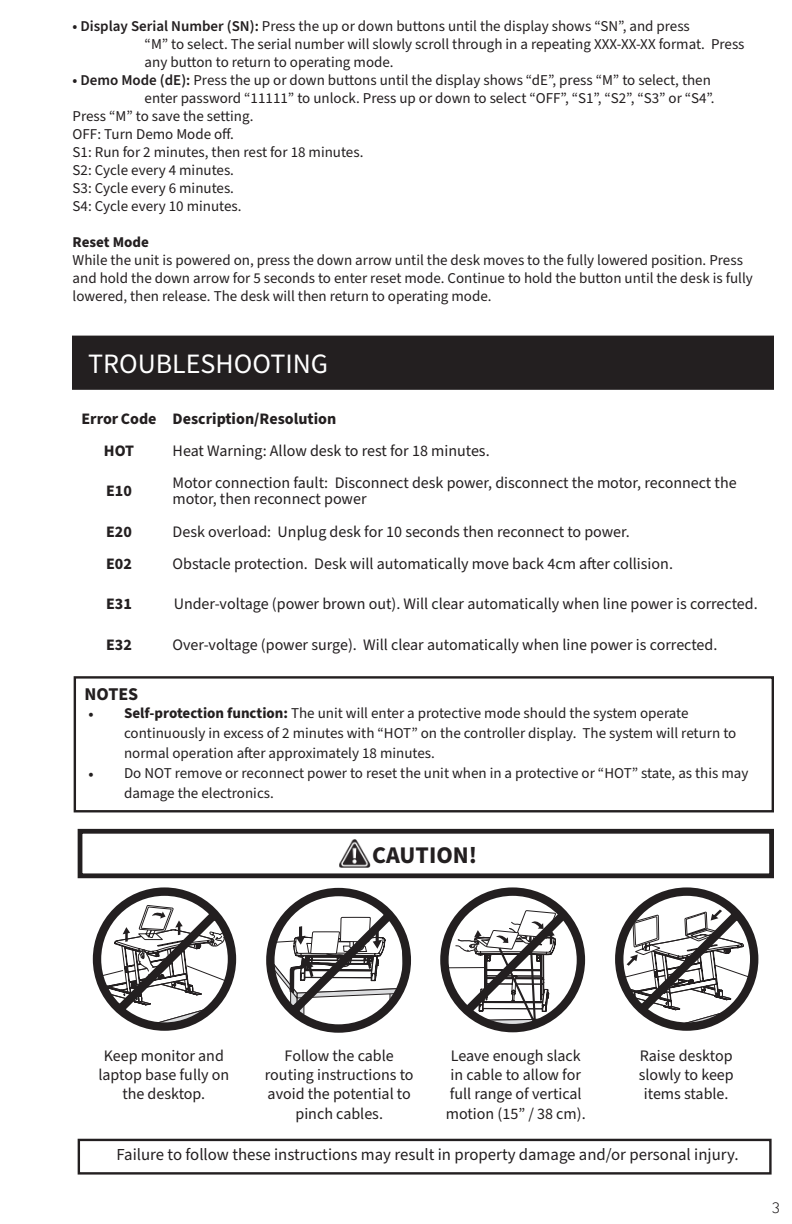
<style>
.page{position:relative;width:792px;height:1224px;background:#fff}
.page>*{position:absolute;margin:0;border:0;box-sizing:border-box;transform-origin:0 0}
.t1{font:28px "Source Sans Pro";color:#fff}
.t2{font:700 24px "Source Sans Pro";color:#231f20}
.t3{font:700 18px "Source Sans Pro";color:#231f20}
.t4{font:16.8px "Source Sans Pro";color:#231f20}
.t5{font:16px/19.2px "Source Sans Pro";color:#231f20;text-align:center}
.t6{font:700 16px "Source Sans Pro";color:#231f20}
.t7{font:300 16px "Inter Face";color:#231f20}
.t8{font:15px/20px "Source Sans Pro";color:#231f20}
.t9{font:700 15px "Source Sans Pro";color:#231f20}
.s1{font-weight:600}
.s2{font-family:"Minion Pro"}
.s3{font-weight:700}
</style>
<div class="page">
<div style="left:74px;top:676px;width:700px;height:136px;border:2px solid #231f20"></div>
<div style="left:73px;top:337px;width:700px;height:52px;background:#231f20"></div>
<div style="left:72px;top:336px;width:702px;height:54px;border:2px solid #231f20"></div>
<img style="left:339px;top:839px;width:32px;height:29px">
<div style="left:78px;top:829px;width:696px;height:49px;border:5px solid #231f20"></div>
<div style="left:78px;top:1139px;width:694px;height:36px;border:2px solid #231f20"></div>
<svg style="left:615px;top:887px;width:144px;height:144px"></svg>
<svg style="left:92px;top:887px;width:145px;height:144px"></svg>
<svg style="left:444px;top:902px;width:135px;height:126px"></svg>
<div style="left:440px;top:887px;width:145px;height:145px;border:8px solid #231f20;border-radius:50%"></div>
<svg style="left:266px;top:887px;width:145px;height:146px"></svg>
<p class="t8" style="left:73px;top:16px;width:619px"><span class="s1">• Display Serial Number (SN):</span> Press the up or down buttons until the display shows “SN”, and press</p>
<p class="t8" style="left:145px;top:34px;width:602px">“M” to select. The serial number will slowly scroll through in a repeating XXX-XX-XX format. Press</p>
<p class="t8" style="left:145px;top:52px;width:251px">any button to return to operating mode.</p>
<p class="t8" style="left:73px;top:70px;width:640px"><span class="s1">• Demo Mode (dE):</span> Press the up or down buttons until the display shows “dE”, press “M” to select, then</p>
<p class="t8" style="left:145px;top:88px;width:572px">enter password “11111” to unlock. Press up or down to select “OFF”, “S1”, “S2”, “S3” or “S4”.</p>
<p class="t8" style="left:73px;top:106px;width:182px">Press “M” to save the setting.</p>
<p class="t8" style="left:73px;top:124px;width:163px">OFF: Turn Demo Mode off.</p>
<p class="t8" style="left:73px;top:142px;width:292px">S1: Run for 2 minutes, then rest for 18 minutes.</p>
<p class="t8" style="left:73px;top:160px;width:163px">S2: Cycle every 4 minutes.</p>
<p class="t8" style="left:73px;top:178px;width:163px">S3: Cycle every 6 minutes.</p>
<p class="t8" style="left:73px;top:196px;width:170px">S4: Cycle every 10 minutes.</p>
<p class="t9" style="left:73px;top:232px;width:78px">Reset Mode</p>
<p class="t8" style="left:73px;top:251px;width:682px;line-height:18px">While the unit is powered on, press the down arrow until the desk moves to the fully lowered position. Press and hold the down arrow for 5 seconds to enter reset mode. Continue to hold the button until the desk is fully lowered, then release. The desk will then return to operating mode.</p>
<p class="t1" style="left:88px;top:345px;width:241px">TROUBLESHOOTING</p>
<p class="t6" style="left:81px;top:407px;width:77px">Error Code</p>
<p class="t6" style="left:173px;top:407px;width:165px">Description/Resolution</p>
<p class="t6" style="left:104px;top:440px;width:32px">HOT</p>
<p class="t5" style="left:173px;top:442px;width:319px">Heat Warning: Allow desk to rest for 18 minutes.</p>
<p class="t6" style="left:106px;top:480px;width:27px">E10</p>
<p class="t5" style="left:173px;top:474px;width:566px">Motor connection fault: Disconnect desk power, disconnect the motor, reconnect the</p>
<p class="t5" style="left:173px;top:490px;width:195px">motor, then reconnect power</p>
<p class="t6" style="left:106px;top:520px;width:27px">E20</p>
<p class="t5" style="left:173px;top:522px;width:459px">Desk overload: Unplug desk for 10 seconds then reconnect to power.</p>
<p class="t6" style="left:106px;top:553px;width:27px">E02</p>
<p class="t5" style="left:173px;top:555px;width:502px">Obstacle protection. Desk will automatically move back 4cm after collision.</p>
<p class="t6" style="left:106px;top:593px;width:27px">E31</p>
<p class="t5" style="left:181px;top:595px;width:586px">Under-voltage (power brown out). Will clear automatically when line power is co rected.</p>
<p class="t6" style="left:106px;top:634px;width:27px">E32</p>
<p class="t5" style="left:173px;top:635px;width:546px">Over-voltage (power surge). Will clear automatically when line power is corrected.</p>
<p class="t5" style="left:174px;top:595px;width:586px">Under-voltage (power brown out). Will clear automatically when line power is corrected.</p>
<p class="t3" style="left:85px;top:682px;width:55px">NOTES</p>
<p class="t8" style="left:124px;top:704px;width:614px;text-indent:-36px"><span class="s2">•</span> <span class="s3">Self-protection function:</span> The unit will enter a protective mode should the system operate continuously in excess of 2 minutes with “HOT” on the controller display. The system will return to normal operation after approximately 18 minutes.</p>
<p class="t8" style="left:124px;top:764px;width:626px;text-indent:-36px"><span class="s2">•</span> Do NOT remove or reconnect power to reset the unit when in a protective or “HOT” state, as this may damage the electronics.</p>
<p class="t2" style="left:372px;top:839px;width:106px">CAUTION!</p>
<p class="t5" style="left:98px;top:1047px;width:132px">Keep monitor and laptop base fully on the desktop.</p>
<p class="t5" style="left:446px;top:1047px;width:141px">Leave enough slack in cable to allow for full range of vertical motion (15” / 38 cm).</p>
<p class="t5" style="left:265px;top:1047px;width:150px">Follow the cable routing instructions to avoid the potential to pinch cables.</p>
<p class="t5" style="left:639px;top:1047px;width:97px">Raise desktop slowly to keep items stable.</p>
<p class="t4" style="left:117px;top:1144px;width:623px">Failure to follow these instructions may result in property damage and/or personal injury.</p>
<p class="t7" style="left:772px;top:1198px;width:10px">3</p>
</div>
